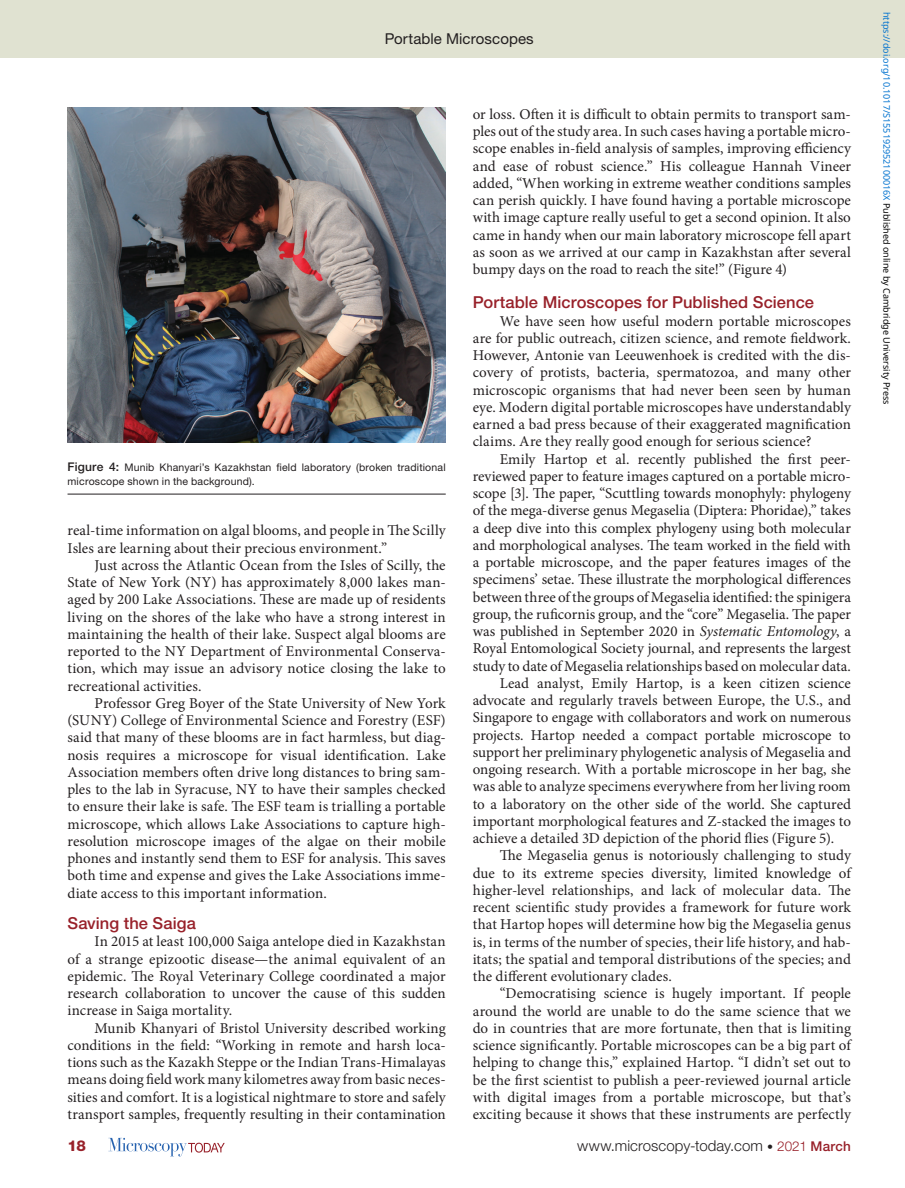
<style>
.page{position:relative;width:905px;height:1188px;background:#fff}
.page>*{position:absolute;margin:0;border:0;box-sizing:border-box;transform-origin:0 0}
.t1{font:500 16.5px "Helvetica Neue LT Std";letter-spacing:.005em;color:#98212a}
.t2{font:15px/17.2px "Minion Pro";color:#231f20;text-align:justify}
.t3{font:300 15px "Helvetica Neue LT Std";letter-spacing:.005em;color:#231f20}
.t4{font:15px "Helvetica Neue LT Std";letter-spacing:.005em;color:#231f20}
.t5{font:800 15px "Helvetica Neue LT Std";color:#98212a}
.t6{font:10.5px/13.5px "Helvetica Neue LT Std";letter-spacing:.015em;color:#231f20}
.t7{font:9px "Noto Sans";color:#0172cf}
.s1{font-weight:500;font-size:12px}
.s2{font-style:italic}
.s3{font-size:12px}
.s4{font-size:13.5px;color:#98212a}
.s5{font-weight:500;font-size:13.5px;color:#98212a}
.s6{color:#000}
</style>
<div class="page">
<div style="left:0;top:0;width:904px;height:58px;background:#e0e2d1"></div>
<svg style="left:108px;top:1138px;width:117px;height:18px"></svg>
<hr style="left:68px;top:494px;width:378px;height:1px;background:#231f20">
<img style="left:68px;top:108px;width:378px;height:335px">
<p class="t4" style="left:384px;top:30px;width:151px">Portable Microscopes</p>
<p class="t6" style="left:67px;top:461px;width:379px"><span class="s1">Figure 4:</span> Munib Khanyari’s Kazakhstan field laboratory (broken traditional microscope shown in the background).</p>
<p class="t2" style="left:68px;top:522px;width:380px">real-time information on algal blooms, and people in The Scilly<br>Isles are learning about their precious environment.”</p>
<p class="t2" style="left:68px;top:557px;width:380px;text-indent:27px">Just across the Atlantic Ocean from the Isles of Scilly, the State of New York (NY) has approximately 8,000 lakes man&shy;aged by 200 Lake Associations. These are made up of residents living on the shores of the lake who have a strong interest in maintaining the health of their lake. Suspect algal blooms are reported to the NY Department of Environmental Conserva&shy;tion, which may issue an advisory notice closing the lake to recreational activities.</p>
<p class="t2" style="left:68px;top:695px;width:380px;text-indent:27px">Professor Greg Boyer of the State University of New York (SUNY) College of Environmental Science and Forestry (ESF) said that many of these blooms are in fact harmless, but diag&shy;nosis requires a microscope for visual identification. Lake Association members often drive long distances to bring sam&shy;ples to the lab in Syracuse, NY to have their samples checked to ensure their lake is safe. The ESF team is trialling a portable microscope, which allows Lake Associations to capture high&shy;resolution microscope images of the algae on their mobile phones and instantly send them to ESF for analysis. This saves both time and expense and gives the Lake Associations imme&shy;diate access to this important information.</p>
<p class="t1" style="left:68px;top:913px;width:130px">Saving the Saiga</p>
<p class="t2" style="left:68px;top:933px;width:380px;text-indent:27px">In 2015 at least 100,000 Saiga antelope died in Kazakhstan of a strange epizootic disease—the animal equivalent of an epidemic. The Royal Veterinary College coordinated a major research collaboration to uncover the cause of this sudden increase in Saiga mortality.</p>
<p class="t2" style="left:68px;top:1019px;width:380px;text-indent:27px">Munib Khanyari of Bristol University described working conditions in the field: “Working in remote and harsh loca&shy;tions such as the Kazakh Steppe or the Indian Trans-Himalayas means doing field work many kilometres away from basic neces&shy;sities and comfort. It is a logistical nightmare to store and safely transport samples, frequently resulting in their contamination</p>
<p class="t2" style="left:472px;top:106px;width:380px">or loss. Often it is difficult to obtain permits to transport sam&shy;ples out of the study area. In such cases having a portable micro&shy;scope enables in-field analysis of samples, improving efficiency and ease of robust science.” His colleague Hannah Vineer added, “When working in extreme weather conditions samples can perish quickly. I have found having a portable microscope with image capture really useful to get a second opinion. It also came in handy when our main laboratory microscope fell apart as soon as we arrived at our camp in Kazakhstan after several bumpy days on the road to reach the site!” (Figure 4)</p>
<p class="t1" style="left:472px;top:293px;width:343px">Portable Microscopes for Published Science</p>
<p class="t2" style="left:472px;top:312px;width:380px;text-indent:27px">We have seen how useful modern portable microscopes are for public outreach, citizen science, and remote fieldwork.<br>However, Antonie van Leeuwenhoek is credited with the dis&shy;covery of protists, bacteria, spermatozoa, and many other microscopic organisms that had never been seen by human eye. Modern digital portable microscopes have understandably earned a bad press because of their exaggerated magnification claims. Are they really good enough for serious science?</p>
<p class="t2" style="left:500px;top:450px;width:353px">Emily Hartop et al. recently published the first peer-</p>
<p class="t2" style="left:472px;top:467px;width:379px">reviewed paper to feature images captured on a portable micro-</p>
<p class="t2" style="left:472px;top:485px;width:380px">scope [3]. The paper, “Scuttling towards monophyly: phylogeny</p>
<p class="t2" style="left:472px;top:502px;width:379px">of the mega‐diverse genus Megaselia (Diptera: Phoridae),” takes</p>
<p class="t2" style="left:472px;top:519px;width:379px">a deep dive into this complex phylogeny using both molecular</p>
<p class="t2" style="left:472px;top:536px;width:380px">and morphological analyses. The team worked in the field with</p>
<p class="t2" style="left:472px;top:554px;width:380px">a portable microscope, and the paper features images of the</p>
<p class="t2" style="left:472px;top:571px;width:379px">specimens’ setae. These illustrate the morphological differences</p>
<p class="t2" style="left:472px;top:588px;width:379px">between three of the groups of Megaselia identified: the spinigera</p>
<p class="t2" style="left:472px;top:605px;width:379px">group, the ruficornis group, and the “core” Megaselia. The paper</p>
<p class="t2" style="left:472px;top:623px;width:379px">was published in September 2020 in <span class="s2">Systematic Entomology</span>, a</p>
<p class="t2" style="left:472px;top:640px;width:380px">Royal Entomological Society journal, and represents the largest</p>
<p class="t2" style="left:472px;top:657px;width:379px">study to date of Megaselia relationships based on molecular data.</p>
<p class="t2" style="left:500px;top:674px;width:353px">Lead analyst, Emily Hartop, is a keen citizen science</p>
<p class="t2" style="left:472px;top:692px;width:380px">advocate and regularly travels between Europe, the U.S., and</p>
<p class="t2" style="left:472px;top:709px;width:379px">Singapore to engage with collaborators and work on numerous</p>
<p class="t2" style="left:472px;top:726px;width:379px">projects. Hartop needed a compact portable microscope to</p>
<p class="t2" style="left:472px;top:743px;width:380px">support her preliminary phylogenetic analysis of Megaselia and</p>
<p class="t2" style="left:472px;top:761px;width:379px">ongoing research. With a portable microscope in her bag, she</p>
<p class="t2" style="left:472px;top:778px;width:379px">was able to analyze specimens everywhere from her living room</p>
<p class="t2" style="left:472px;top:795px;width:380px">to a laboratory on the other side of the world. She captured</p>
<p class="t2" style="left:472px;top:812px;width:380px">important morphological features and Z-stacked the images to</p>
<p class="t2" style="left:472px;top:830px;width:363px">achieve a detailed 3D depiction of the phorid flies (Figure 5).</p>
<p class="t2" style="left:500px;top:847px;width:353px">The Megaselia genus is notoriously challenging to study</p>
<p class="t2" style="left:472px;top:864px;width:379px">due to its extreme species diversity, limited knowledge of</p>
<p class="t2" style="left:472px;top:881px;width:380px">higher-level relationships, and lack of molecular data. The</p>
<p class="t2" style="left:472px;top:899px;width:380px">recent scientific study provides a framework for future work</p>
<p class="t2" style="left:472px;top:916px;width:380px">that Hartop hopes will determine how big the Megaselia genus</p>
<p class="t2" style="left:472px;top:933px;width:379px">is, in terms of the number of species, their life history, and hab-</p>
<p class="t2" style="left:472px;top:950px;width:379px">itats; the spatial and temporal distributions of the species; and</p>
<p class="t2" style="left:472px;top:968px;width:200px">the different evolutionary clades.</p>
<p class="t2" style="left:500px;top:985px;width:353px">“Democratising science is hugely important. If people</p>
<p class="t2" style="left:472px;top:1002px;width:380px">around the world are unable to do the same science that we</p>
<p class="t2" style="left:472px;top:1019px;width:380px">do in countries that are more fortunate, then that is limiting</p>
<p class="t2" style="left:472px;top:1037px;width:379px">science significantly. Portable microscopes can be a big part of</p>
<p class="t2" style="left:472px;top:1054px;width:380px">helping to change this,” explained Hartop. “I didn’t set out to</p>
<p class="t2" style="left:472px;top:1071px;width:380px">be the first scientist to publish a peer-reviewed journal article</p>
<p class="t2" style="left:472px;top:1088px;width:380px">with digital images from a portable microscope, but that’s</p>
<p class="t2" style="left:472px;top:1106px;width:380px">exciting because it shows that these instruments are perfectly</p>
<p class="t5" style="left:67px;top:1137px;width:20px">18</p>
<p class="t3" style="left:577px;top:1137px;width:275px">www.microscopy-today.com <span class="s3">•</span> <span class="s4">2021</span> <span class="s5">March</span></p>
<p class="t7" style="left:893px;top:12px;width:395px;rotate:90deg">https://doi.org/10.1017/S155192952100016X <span class="s6">Published online by Cambridge University Press</span></p>
</div>
